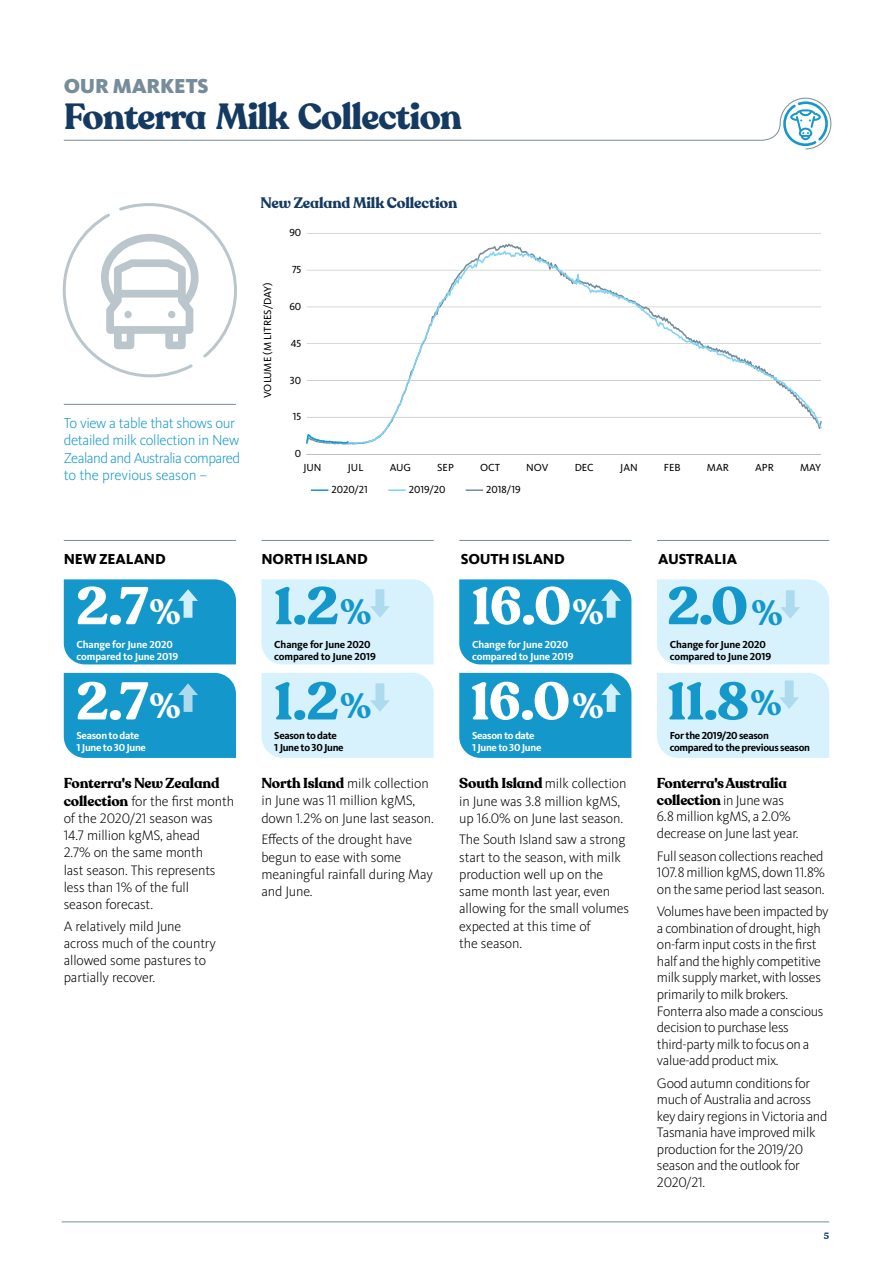
<style>
.page{position:relative;width:893px;height:1263px;background:#fff}
.page>*{position:absolute;margin:0;border:0;box-sizing:border-box;transform-origin:0 0}
.t1{font:700 52.5px "Recoleta Alt";color:#fff}
.t2{font:700 52.5px "Recoleta Alt";color:#1498cb}
.t3{font:700 36px "Recoleta Alt";letter-spacing:-.025em;color:#143a62}
.t4{font:700 34.8px "Recoleta Alt";color:#1498cb}
.t5{font:700 34.8px "Recoleta Alt";color:#fff}
.t6{font:900 21px "Kievit OT";letter-spacing:-.01em;color:#768d99}
.t7{font:300 15px/17.2px "Kievit OT";letter-spacing:-.025em;color:#1498cb}
.t8{font:800 15px "Kievit OT";letter-spacing:-.01em;color:#000}
.t9{font:700 15px "Recoleta Alt";letter-spacing:-.01em;color:#143a62}
.t10{font:300 14.25px/17.2px "Kievit OT";letter-spacing:-.015em;color:#000}
.t11{font:700 14.25px/16.5px "Recoleta Alt";letter-spacing:-.015em;color:#000}
.t12{font:10.65px "Kievit OT";color:#000}
.t13{font:700 10.5px/12px "Kievit OT";letter-spacing:-.025em;color:#000}
.t14{font:700 10.5px/12px "Kievit OT";letter-spacing:-.02em;color:#fff}
.t15{font:700 9px "Recoleta Alt";color:#143a62}
.s1{font-family:"Recoleta Alt";font-weight:700}
.s2{font-family:"Kievit OT";font-weight:300}
</style>
<div class="page">
<hr style="left:64px;top:404px;width:172px;height:1px;background:#768d99">
<div style="left:657px;top:579px;width:172px;height:85px;background:#d8f2fd"></div>
<div style="left:657px;top:673px;width:172px;height:85px;background:#d8f2fd"></div>
<div style="left:459px;top:579px;width:172px;height:85px;background:#1498cb"></div>
<div style="left:64px;top:579px;width:172px;height:85px;background:#1498cb"></div>
<div style="left:459px;top:673px;width:172px;height:85px;background:#1498cb"></div>
<div style="left:64px;top:673px;width:172px;height:85px;background:#1498cb"></div>
<svg style="left:62px;top:203px;width:175px;height:175px"></svg>
<hr style="left:307px;top:233px;width:514px;height:1px;background:#bfbfbf">
<hr style="left:307px;top:454px;width:514px;height:1px;background:#bfbfbf">
<svg style="left:307px;top:251px;width:515px;height:193px"></svg>
<svg style="left:307px;top:434px;width:42px;height:10px"></svg>
<svg style="left:311px;top:489px;width:17px;height:2px"></svg>
<svg style="left:388px;top:489px;width:18px;height:2px"></svg>
<svg style="left:466px;top:489px;width:17px;height:2px"></svg>
<hr style="left:62px;top:1221px;width:767px;height:1px;background:#768d99">
<svg style="left:63px;top:97px;width:769px;height:53px"></svg>
<hr style="left:64px;top:540px;width:172px;height:1px;background:#768d99">
<hr style="left:261px;top:540px;width:173px;height:1px;background:#768d99">
<hr style="left:459px;top:540px;width:172px;height:1px;background:#768d99">
<hr style="left:657px;top:540px;width:172px;height:1px;background:#768d99">
<div style="left:261px;top:579px;width:173px;height:85px;background:#d8f2fd"></div>
<div style="left:261px;top:673px;width:173px;height:85px;background:#d8f2fd"></div>
<h3 class="t6" style="left:64px;top:73px;width:146px">OUR MARKETS</h3>
<h2 class="t3" style="left:64px;top:93px;width:400px">Fonterra Milk Collection</h2>
<p class="t9" style="left:260px;top:193px;width:198px">New Zealand Milk Collection</p>
<p class="t12" style="left:289px;top:227px;width:13px">90</p>
<p class="t7" style="left:64px;top:415px;width:178px">To view a table that shows our detailed milk collection in New<br>Zealand and Australia compared to the previous season –</p>
<p class="t12" style="left:262px;top:398px;width:117px;rotate:-90deg">VOLUME (M LITRES/DAY)</p>
<p class="t12" style="left:292px;top:264px;width:11px">75</p>
<p class="t12" style="left:289px;top:300px;width:13px">60</p>
<p class="t12" style="left:291px;top:337px;width:12px">45</p>
<p class="t12" style="left:290px;top:374px;width:13px">30</p>
<p class="t12" style="left:293px;top:411px;width:10px">15</p>
<p class="t12" style="left:295px;top:448px;width:8px">0</p>
<p class="t12" style="left:303px;top:461px;width:20px">JUN</p>
<p class="t12" style="left:348px;top:461px;width:17px">JUL</p>
<p class="t12" style="left:390px;top:461px;width:23px">AUG</p>
<p class="t12" style="left:437px;top:461px;width:18px">SEP</p>
<p class="t12" style="left:480px;top:461px;width:22px">OCT</p>
<p class="t12" style="left:526px;top:461px;width:24px">NOV</p>
<p class="t12" style="left:575px;top:461px;width:21px">DEC</p>
<p class="t12" style="left:620px;top:461px;width:19px">JAN</p>
<p class="t12" style="left:664px;top:461px;width:18px">FEB</p>
<p class="t12" style="left:707px;top:461px;width:24px">MAR</p>
<p class="t12" style="left:755px;top:461px;width:20px">APR</p>
<p class="t12" style="left:800px;top:461px;width:23px">MAY</p>
<p class="t12" style="left:331px;top:484px;width:38px">2020/21</p>
<p class="t12" style="left:409px;top:484px;width:38px">2019/20</p>
<p class="t12" style="left:486px;top:484px;width:36px">2018/19</p>
<p class="t8" style="left:64px;top:550px;width:104px">NEW ZEALAND</p>
<p class="t8" style="left:261px;top:550px;width:108px">NORTH ISLAND</p>
<p class="t8" style="left:461px;top:550px;width:106px">SOUTH ISLAND</p>
<p class="t8" style="left:658px;top:550px;width:81px">AUSTRALIA</p>
<h1 class="t1" style="left:76px;top:573px;width:74px">2.7</h1>
<h1 class="t2" style="left:274px;top:573px;width:67px">1.2</h1>
<h1 class="t1" style="left:472px;top:573px;width:101px">16.0</h1>
<h1 class="t2" style="left:667px;top:573px;width:82px">2.0</h1>
<h3 class="t5" style="left:149px;top:590px;width:33px">%</h3>
<h3 class="t5" style="left:572px;top:590px;width:33px">%</h3>
<h3 class="t4" style="left:340px;top:590px;width:33px">%</h3>
<h3 class="t4" style="left:752px;top:591px;width:33px">%</h3>
<p class="t14" style="left:77px;top:638px;width:103px">Change for June 2020 compared to June 2019</p>
<p class="t13" style="left:274px;top:638px;width:103px">Change for June 2020 compared to June 2019</p>
<p class="t14" style="left:472px;top:638px;width:103px">Change for June 2020 compared to June 2019</p>
<p class="t13" style="left:670px;top:638px;width:103px">Change for June 2020 compared to June 2019</p>
<h1 class="t1" style="left:76px;top:668px;width:74px">2.7</h1>
<h1 class="t2" style="left:274px;top:668px;width:67px">1.2</h1>
<h1 class="t1" style="left:471px;top:668px;width:101px">16.0</h1>
<h1 class="t2" style="left:667px;top:668px;width:83px">11.8</h1>
<h3 class="t4" style="left:750px;top:681px;width:33px">%</h3>
<h3 class="t4" style="left:340px;top:684px;width:33px">%</h3>
<h3 class="t5" style="left:149px;top:684px;width:33px">%</h3>
<h3 class="t5" style="left:572px;top:684px;width:33px">%</h3>
<p class="t14" style="left:77px;top:729px;width:71px">Season to date<br>1 June to 30 June</p>
<p class="t11" style="left:64px;top:775px;width:157px">Fonterra's New Zealand</p>
<p class="t10" style="left:64px;top:792px;width:172px"><span class="s1">collection</span> for the first month of the 2020/21 season was<br>14.7 million kgMS, ahead<br>2.7% on the same month<br>last season. This represents less than 1% of the full<br>season forecast.</p>
<p class="t10" style="left:64px;top:917px;width:154px">A relatively mild June across much of the country allowed some pastures to partially recover.</p>
<p class="t13" style="left:274px;top:729px;width:71px">Season to date<br>1 June to 30 June</p>
<p class="t10" style="left:261px;top:775px;width:174px"><span class="s1">North Island</span> milk collection in June was 11 million kgMS, down 1.2% on June last season.</p>
<p class="t10" style="left:261px;top:831px;width:173px">Effects of the drought have begun to ease with some meaningful rainfall during May and June.</p>
<p class="t14" style="left:472px;top:729px;width:71px">Season to date<br>1 June to 30 June</p>
<p class="t10" style="left:459px;top:775px;width:169px"><span class="s1">South Island</span> milk collection in June was 3.8 million kgMS, up 16.0% on June last season.</p>
<p class="t10" style="left:459px;top:831px;width:171px">The South Island saw a strong start to the season, with milk production well up on the same month last year, even allowing for the small volumes expected at this time of<br>the season.</p>
<p class="t13" style="left:670px;top:729px;width:142px">For the 2019/20 season compared to the previous season</p>
<p class="t11" style="left:657px;top:775px;width:131px">Fonterra's Australia collection <span class="s2">in June was</span></p>
<p class="t10" style="left:657px;top:808px;width:143px;line-height:16.5px">6.8 million kgMS, a 2.0% decrease on June last year.</p>
<p class="t10" style="left:657px;top:848px;width:170px;line-height:16.5px;text-align:justify">Full season collections reached 107.8 million kgMS, down 11.8% on the same period last season.</p>
<p class="t10" style="left:657px;top:904px;width:173px;line-height:16.5px">Volumes have been impacted by a combination of drought, high on-farm input costs in the first half and the highly competitive milk supply market, with losses primarily to milk brokers.<br>Fonterra also made a conscious decision to purchase less third‑party milk to focus on a value-add product mix.</p>
<p class="t10" style="left:657px;top:1075px;width:172px;line-height:16.5px">Good autumn conditions for much of Australia and across key dairy regions in Victoria and<br>Tasmania have improved milk production for the 2019/20 season and the outlook for<br>2020/21.</p>
<p class="t15" style="left:824px;top:1230px;width:7px">5</p>
</div>
